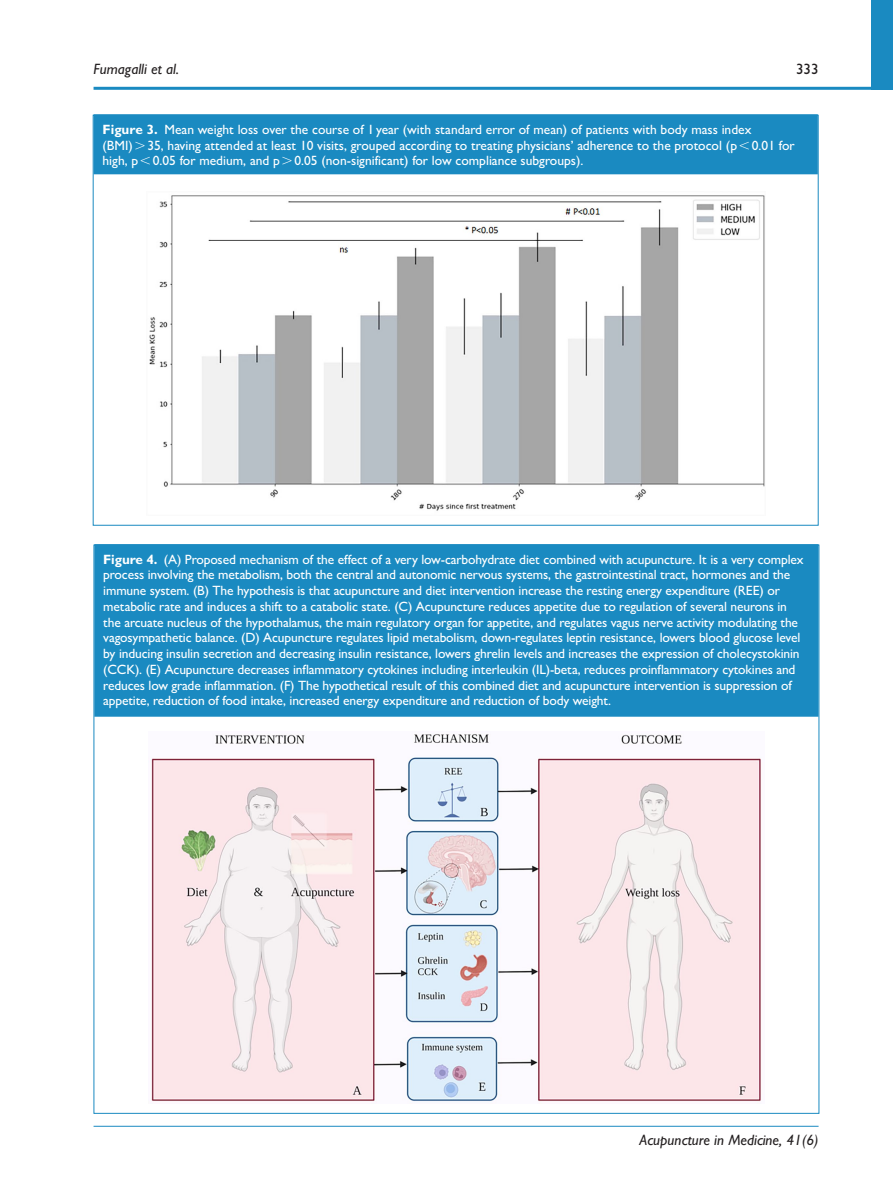
<style>
.page{position:relative;width:893px;height:1191px;background:#fff}
.page>*{position:absolute;margin:0;border:0;box-sizing:border-box;transform-origin:0 0}
.t1{font:italic 500 15px "Gill Sans MT Pro";color:#231f20}
.t2{font:500 15px "Gill Sans MT Pro";color:#231f20}
.t3{font:500 13.5px/15.8px "Gill Sans MT Pro";letter-spacing:-.01em;color:#fff}
.s1{font-weight:700}
</style>
<div class="page">
<hr style="left:94px;top:87px;width:799px;height:3px;background:#1a8ac1">
<div style="left:872px;top:0;width:21px;height:89px;background:#1a8ac1"></div>
<hr style="left:94px;top:1125px;width:725px;height:1px;background:#1a8ac1">
<div style="left:94px;top:114px;width:724px;height:60px;background:#1a8ac1"></div>
<img style="left:149px;top:195px;width:616px;height:316px">
<div style="left:94px;top:544px;width:725px;height:172px;background:#1a8ac1"></div>
<img style="left:151px;top:734px;width:610px;height:368px">
<p class="t1" style="left:94px;top:60px;width:87px">Fumagalli et al.</p>
<p class="t2" style="left:796px;top:60px;width:24px">333</p>
<p class="t3" style="left:103px;top:121px;width:694px"><span class="s1">Figure 3.</span> Mean weight loss over the course of 1year (with standard error of mean) of patients with body mass index<br>(BMI) 35, having attended at least 10 visits, grouped according to treating physicians’ adherence to the protocol (p 0.01 for high, p 0.05 for medium, and p 0.05 (non-significant) for low compliance subgroups).</p>
<p class="t3" style="left:103px;top:551px;width:702px"><span class="s1">Figure 4.</span> (A) Proposed mechanism of the effect of a very low-carbohydrate diet combined with acupuncture. It is a very complex process involving the metabolism, both the central and autonomic nervous systems, the gastrointestinal tract, hormones and the immune system. (B) The hypothesis is that acupuncture and diet intervention increase the resting energy expenditure (REE) or metabolic rate and induces a shift to a catabolic state. (C) Acupuncture reduces appetite due to regulation of several neurons in the arcuate nucleus of the hypothalamus, the main regulatory organ for appetite, and regulates vagus nerve activity modulating the vagosympathetic balance. (D) Acupuncture regulates lipid metabolism, down-regulates leptin resistance, lowers blood glucose level by inducing insulin secretion and decreasing insulin resistance, lowers ghrelin levels and increases the expression of cholecystokinin (CCK). (E) Acupuncture decreases inflammatory cytokines including interleukin (IL)-beta, reduces proinflammatory cytokines and reduces low grade inflammation. (F) The hypothetical result of this combined diet and acupuncture intervention is suppression of appetite, reduction of food intake, increased energy expenditure and reduction of body weight.</p>
<p class="t1" style="left:640px;top:1130px;width:180px">Acupuncture in Medicine, 41(6)</p>
</div>
